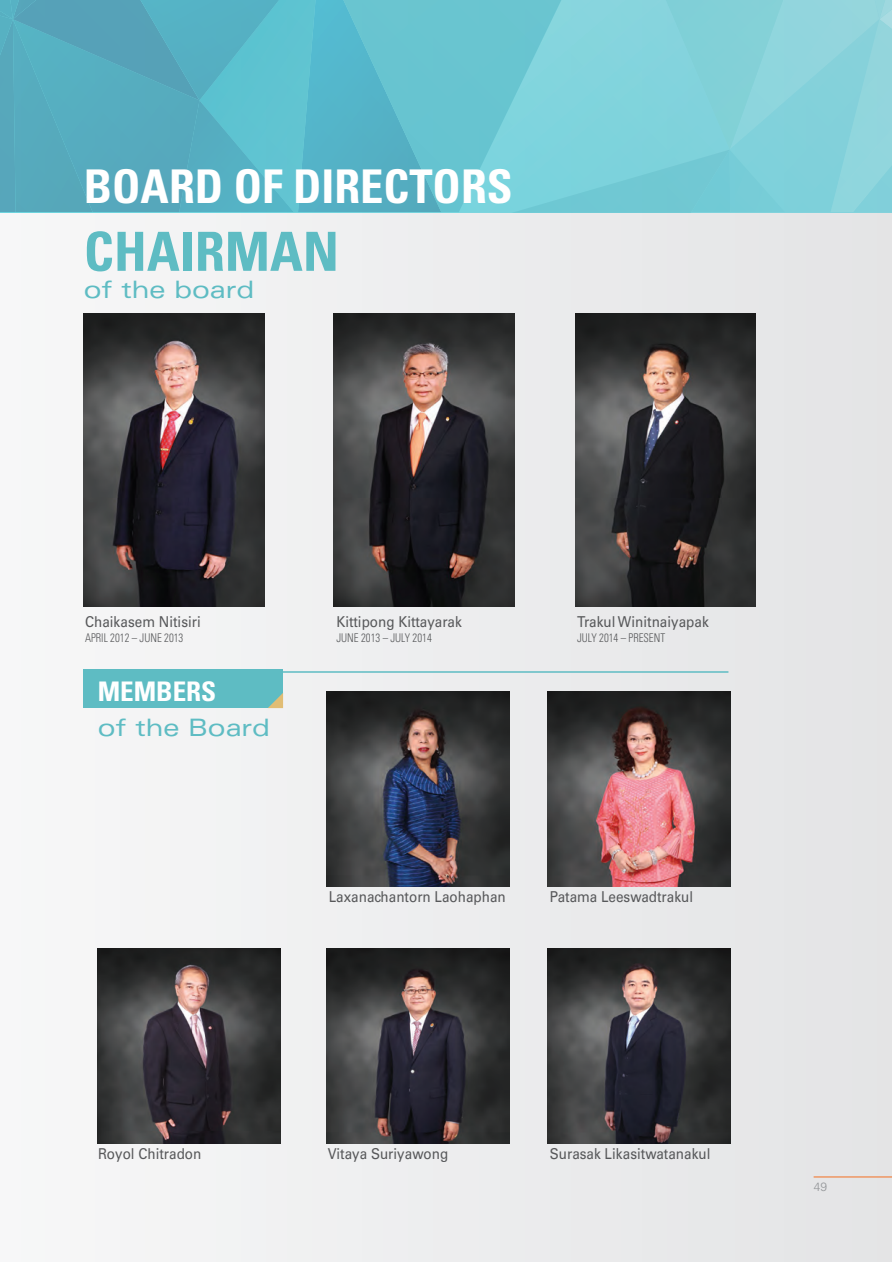
<style>
.page{position:relative;width:893px;height:1262px;background:#fff}
.page>*{position:absolute;margin:0;border:0;box-sizing:border-box;transform-origin:0 0}
.t1{font:700 condensed 54px "Univers";color:#5ebcc3}
.t2{font:700 condensed 46.5px "Univers";color:#fff}
.t3{font:700 condensed 27px "Univers";color:#fff}
.t4{font:expanded 24px "Univers";color:#5ebcc3}
.Footnote{font:15px "Univers";color:#57585a;scale:.9 1}
.Footnote-2{font:300 condensed 12px "Univers";color:#57585a;scale:.9 1}
.Footnote-3{font:300 12px "Univers";color:#939598}
</style>
<div class="page">
<div style="left:0;top:0;width:892px;height:1262px;background:#ededee"></div>
<hr style="left:813px;top:1177px;width:79px;height:1px;background:#f36e21">
<img style="left:84px;top:313px;width:181px;height:294px">
<img style="left:334px;top:313px;width:180px;height:294px">
<img style="left:575px;top:313px;width:181px;height:294px">
<img style="left:326px;top:691px;width:183px;height:196px">
<img style="left:326px;top:948px;width:183px;height:196px">
<img style="left:98px;top:948px;width:183px;height:196px">
<img style="left:547px;top:691px;width:183px;height:196px">
<img style="left:547px;top:948px;width:183px;height:196px">
<div style="left:83px;top:670px;width:200px;height:38px;background:#5ebcc3"></div>
<svg style="left:268px;top:693px;width:15px;height:15px"></svg>
<hr style="left:83px;top:671px;width:645px;height:2px;background:#5ebcc3">
<svg style="left:0;top:0;width:441px;height:212px"></svg>
<svg style="left:450px;top:0;width:442px;height:212px"></svg>
<p class="t2" style="left:84px;top:158px;width:430px">BOARD OF DIRECTORS</p>
<p class="t1" style="left:84px;top:218px;width:257px">CHAIRMAN</p>
<p class="t4" style="left:84px;top:275px;width:172px">of the board</p>
<p class="Footnote" style="left:85px;top:612px;width:130px">Chaikasem Nitisiri</p>
<p class="Footnote-2" style="left:85px;top:630px;width:111px">APRIL 2012 – JUNE 2013</p>
<p class="t3" style="left:98px;top:675px;width:120px">MEMBERS</p>
<p class="t4" style="left:98px;top:713px;width:174px">of the Board</p>
<p class="Footnote" style="left:336px;top:612px;width:141px">Kittipong Kittayarak</p>
<p class="Footnote-2" style="left:336px;top:630px;width:107px">JUNE 2013 – JULY 2014</p>
<p class="Footnote" style="left:577px;top:612px;width:148px">Trakul Winitnaiyapak</p>
<p class="Footnote-2" style="left:577px;top:630px;width:99px">JULY 2014 – PRESENT</p>
<p class="Footnote" style="left:329px;top:887px;width:198px">Laxanachantorn Laohaphan</p>
<p class="Footnote" style="left:550px;top:887px;width:161px">Patama Leeswadtrakul</p>
<p class="Footnote" style="left:98px;top:1145px;width:116px">Royol Chitradon</p>
<p class="Footnote" style="left:328px;top:1145px;width:135px">Vitaya Suriyawong</p>
<p class="Footnote" style="left:550px;top:1145px;width:180px">Surasak Likasitwatanakul</p>
<p class="Footnote-3" style="left:814px;top:1180px;width:15px">49</p>
</div>
